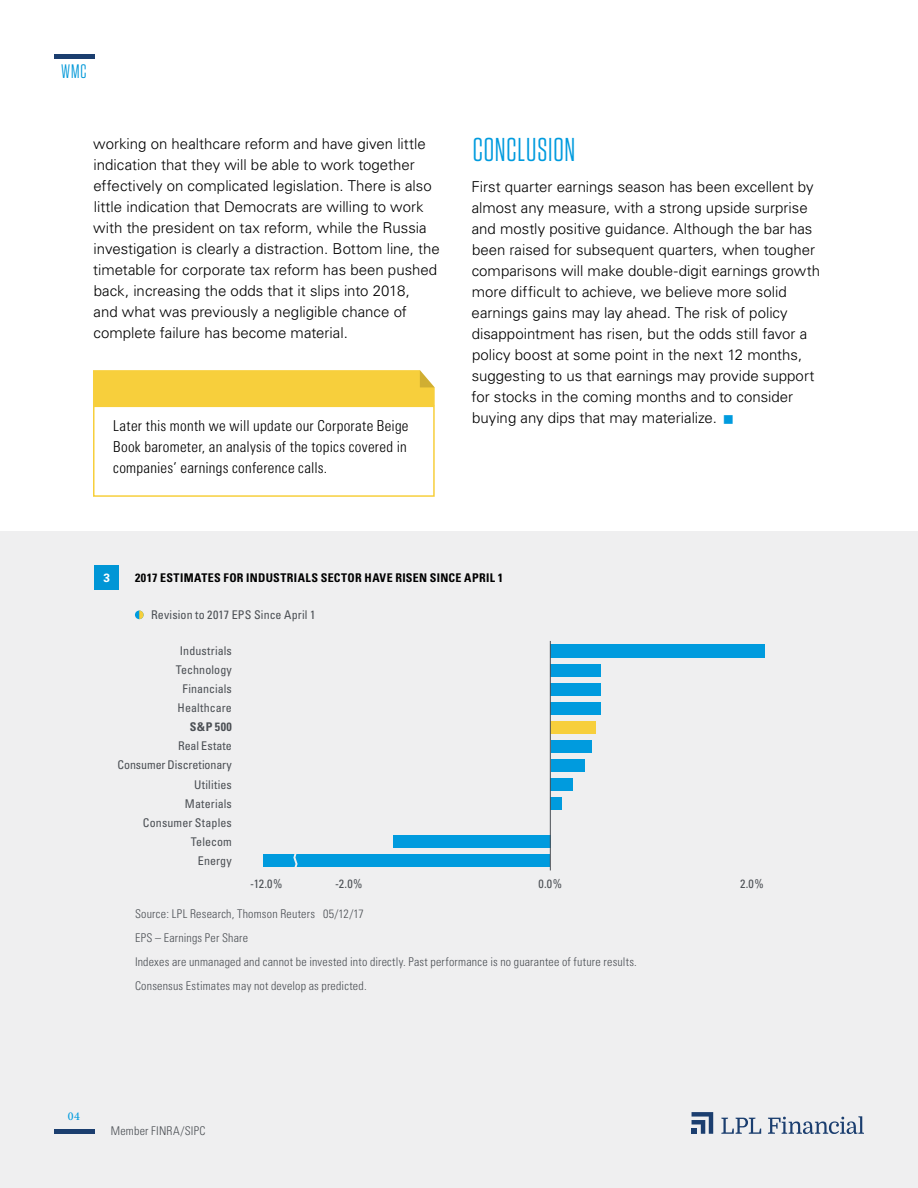
<style>
.page{position:relative;width:918px;height:1188px;background:#fff}
.page>*{position:absolute;margin:0;border:0;box-sizing:border-box;transform-origin:0 0}
.t1{font:33px "Tungsten Narrow";letter-spacing:.025em;color:#009bde}
.t2{font:19.5px "Tungsten Narrow";color:#0098d8}
.t3{font:300 15px/21px "Univers";color:#000}
.t4{font:300 condensed 15px/21px "Univers";letter-spacing:.02em;color:#000}
.t5{font:300 condensed 12px/24px "Univers";letter-spacing:.015em;color:#4b4f54}
.t6{font:condensed 12px/19.2px "Univers";letter-spacing:.01em;color:#4b4f54;text-align:center}
.t7{font:700 condensed 12px "Univers";letter-spacing:.025em;color:#000}
.t8{font:700 condensed 12px "Univers";color:#4b4f54}
.t9{font:500 12px "Minion Pro";color:#009bde}
.t10{font:700 12px "Univers";color:#fff}
.s1{color:#009bde}
</style>
<div class="page">
<div style="left:0;top:1068px;width:918px;height:120px;background:#efeff0"></div>
<hr style="left:54px;top:1130px;width:40px;height:4px;background:#1b3e6f">
<hr style="left:54px;top:54px;width:40px;height:4px;background:#1b3e6f">
<svg style="left:692px;top:1112px;width:21px;height:22px"></svg>
<svg style="left:721px;top:1118px;width:40px;height:16px"></svg>
<svg style="left:768px;top:1116px;width:96px;height:18px"></svg>
<div style="left:0;top:532px;width:918px;height:536px;background:#efeff0"></div>
<div style="left:94px;top:566px;width:25px;height:24px;background:#0096d6"></div>
<div style="left:135px;top:611px;width:9px;height:8px;background:#009bde;border-radius:50%"></div>
<svg style="left:139px;top:611px;width:5px;height:8px"></svg>
<div style="left:551px;top:644px;width:214px;height:14px;background:#009bde"></div>
<div style="left:551px;top:665px;width:50px;height:12px;background:#009bde"></div>
<div style="left:551px;top:683px;width:50px;height:13px;background:#009bde"></div>
<div style="left:551px;top:702px;width:50px;height:13px;background:#009bde"></div>
<div style="left:551px;top:721px;width:45px;height:13px;background:#f7cf3c"></div>
<div style="left:551px;top:740px;width:41px;height:12px;background:#009bde"></div>
<div style="left:551px;top:759px;width:33px;height:12px;background:#009bde"></div>
<div style="left:551px;top:778px;width:22px;height:12px;background:#009bde"></div>
<div style="left:551px;top:797px;width:11px;height:12px;background:#009bde"></div>
<div style="left:393px;top:835px;width:158px;height:12px;background:#009bde"></div>
<div style="left:263px;top:854px;width:287px;height:12px;background:#009bde"></div>
<svg style="left:293px;top:854px;width:5px;height:13px"></svg>
<hr style="left:550px;top:641px;width:1px;height:229px;background:#4b4f54">
<div style="left:93px;top:370px;width:342px;height:36px;background:#f7cf3c"></div>
<div style="left:93px;top:406px;width:342px;height:91px;border:2px solid #f7cf3c"></div>
<h2 class="t2" style="left:61px;top:62px;width:27px">WMC</h2>
<p class="t3" style="left:93px;top:133px;width:348px">working on healthcare reform and have given little indication that they will be able to work together effectively on complicated legislation. There is also little indication that Democrats are willing to work with the president on tax reform, while the Russia investigation is clearly a distraction. Bottom line, the timetable for corporate tax reform has been pushed back, increasing the odds that it slips into 2018,<br>and what was previously a negligible chance of complete failure has become material.</p>
<h1 class="t1" style="left:473px;top:133px;width:104px">CONCLUSION</h1>
<p class="t3" style="left:472px;top:177px;width:350px">First quarter earnings season has been excellent by almost any measure, with a strong upside surprise and mostly positive guidance. Although the bar has been raised for subsequent quarters, when tougher comparisons will make double-digit earnings growth more difficult to achieve, we believe more solid earnings gains may lay ahead. The risk of policy disappointment has risen, but the odds still favor a policy boost at some point in the next 12 months, suggesting to us that earnings may provide support for stocks in the coming months and to consider buying any dips that may materialize. <span class="s1">■</span></p>
<p class="t4" style="left:113px;top:416px;width:297px">Later this month we will update our Corporate Beige<br>Book barometer, an analysis of the topics covered in companies’ earnings conference calls.</p>
<p class="t10" style="left:103px;top:570px;width:8px">3</p>
<p class="t7" style="left:135px;top:571px;width:370px">2017 ESTIMATES FOR INDUSTRIALS SECTOR HAVE RISEN SINCE APRIL 1</p>
<p class="t6" style="left:151px;top:605px;width:166px">Revision to 2017 EPS Since April 1</p>
<p class="t6" style="left:176px;top:641px;width:58px">Industrials<br>Technology<br>Financials<br>Healthcare</p>
<p class="t8" style="left:190px;top:720px;width:44px">S&amp;P 500</p>
<p class="t6" style="left:117px;top:736px;width:116px;text-align:right">Real Estate<br>Consumer Discretionary<br>Utilities<br>Materials<br>Consumer Staples<br>Telecom<br>Energy</p>
<p class="t6" style="left:250px;top:874px;width:34px">-12.0%</p>
<p class="t6" style="left:335px;top:874px;width:29px">-2.0%</p>
<p class="t6" style="left:539px;top:874px;width:25px">0.0%</p>
<p class="t6" style="left:740px;top:874px;width:25px">2.0%</p>
<p class="t5" style="left:135px;top:901px;width:503px">Source: LPL Research, Thomson Reuters 05/12/17<br>EPS – Earnings Per Share<br>Indexes are unmanaged and cannot be invested into directly. Past performance is no guarantee of future results.<br>Consensus Estimates may not develop as predicted.</p>
<p class="t9" style="left:68px;top:1108px;width:14px">04</p>
<p class="t5" style="left:111px;top:1118px;width:96px">Member FINRA/SIPC</p>
</div>
